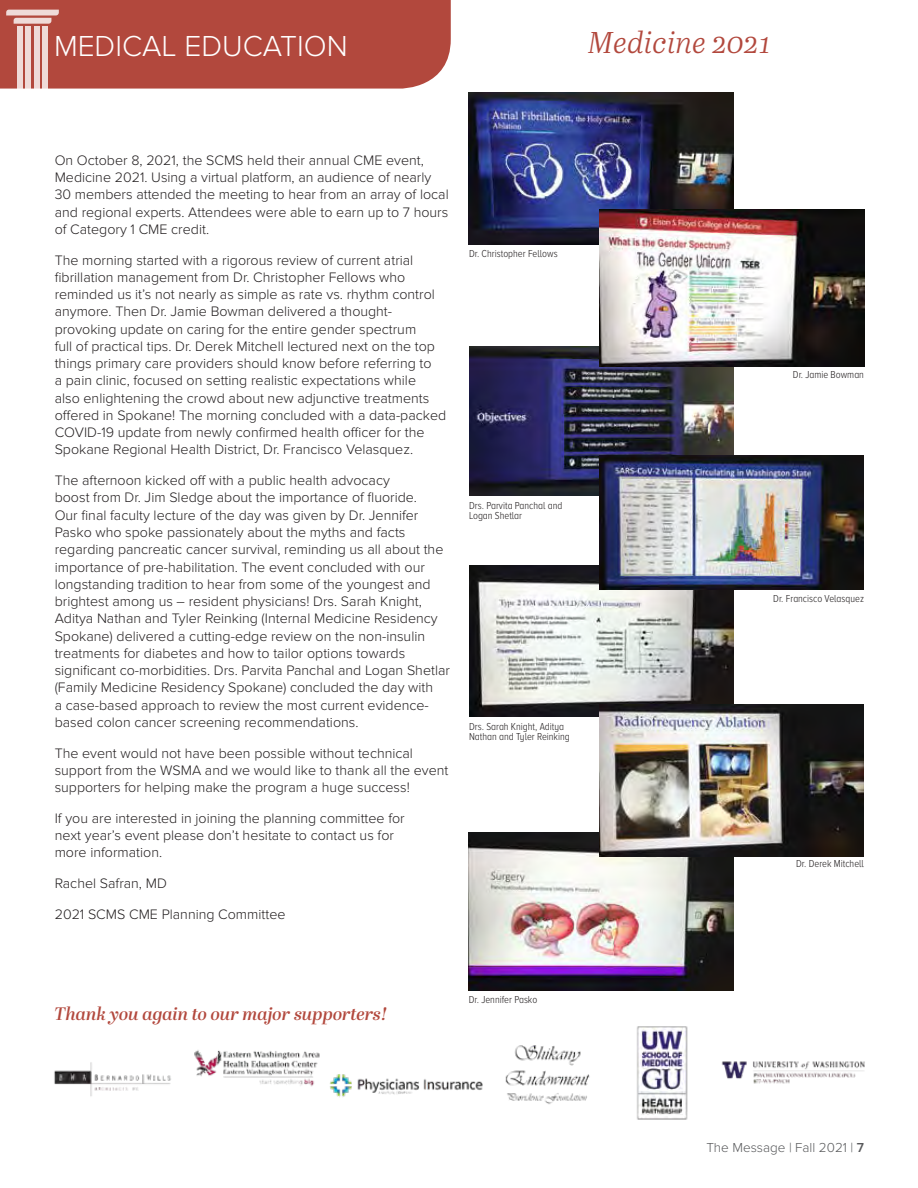
<style>
.page{position:relative;width:918px;height:1188px;background:#fff}
.page>*{position:absolute;margin:0;border:0;box-sizing:border-box;transform-origin:0 0}
.t1{font:300 30px "Proxima Nova";color:#fff}
.t2{font:italic 30px "Abril Text Lt";color:#b2483d}
.t3{font:italic 600 18px "Abril Display";color:#b2483d}
.t4{font:300 14.25px/17.2px "Proxima Nova";color:#231f20}
.t5{font:300 13.5px "Proxima Nova";color:#58595b}
.t6{font:300 10.5px/10.1px "Proxima Nova A Cond";color:#231f20}
.s1{font-weight:600}
</style>
<div class="page">
<img style="left:469px;top:833px;width:264px;height:157px">
<img style="left:469px;top:565px;width:265px;height:151px">
<img style="left:469px;top:346px;width:265px;height:149px">
<svg style="left:0;top:0;width:451px;height:89px;background:#b65248"></svg>
<img style="left:54px;top:1050px;width:427px;height:47px">
<img style="left:469px;top:93px;width:265px;height:151px">
<img style="left:600px;top:456px;width:264px;height:134px">
<img style="left:599px;top:704px;width:265px;height:153px">
<img style="left:481px;top:1026px;width:384px;height:94px">
<img style="left:599px;top:209px;width:265px;height:158px">
<h1 class="t1" style="left:54px;top:29px;width:295px">MEDICAL EDUCATION</h1>
<h1 class="t2" style="left:588px;top:21px;width:185px">Medicine 2021</h1>
<p class="t4" style="left:55px;top:152px;width:396px">On October 8, 2021, the SCMS held their annual CME event, Medicine 2021. Using a virtual platform, an audience of nearly 30 members attended the meeting to hear from an array of local and regional experts. Attendees were able to earn up to 7 hours of Category 1 CME credit.</p>
<p class="t4" style="left:55px;top:251px;width:393px">The morning started with a rigorous review of current atrial fibrillation management from Dr. Christopher Fellows who reminded us it’s not nearly as simple as rate vs. rhythm control anymore. Then Dr. Jamie Bowman delivered a thought&shy;provoking update on caring for the entire gender spectrum<br>full of practical tips. Dr. Derek Mitchell lectured next on the top things primary care providers should know before referring to<br>a pain clinic, focused on setting realistic expectations while<br>also enlightening the crowd about new adjunctive treatments offered in Spokane! The morning concluded with a data-packed COVID-19 update from newly confirmed health officer for the Spokane Regional Health District, Dr. Francisco Velasquez.</p>
<p class="t4" style="left:55px;top:472px;width:397px">The afternoon kicked off with a public health advocacy<br>boost from Dr. Jim Sledge about the importance of fluoride.<br>Our final faculty lecture of the day was given by Dr. Jennifer Pasko who spoke passionately about the myths and facts regarding pancreatic cancer survival, reminding us all about the importance of pre-habilitation. The event concluded with our longstanding tradition to hear from some of the youngest and brightest among us – resident physicians! Drs. Sarah Knight, Aditya Nathan and Tyler Reinking (Internal Medicine Residency Spokane) delivered a cutting-edge review on the non-insulin treatments for diabetes and how to tailor options towards significant co-morbidities. Drs. Parvita Panchal and Logan Shetlar (Family Medicine Residency Spokane) concluded the day with<br>a case-based approach to review the most current evidence&shy;based colon cancer screening recommendations.</p>
<p class="t4" style="left:55px;top:744px;width:395px">The event would not have been possible without technical support from the WSMA and we would like to thank all the event supporters for helping make the program a huge success!</p>
<p class="t4" style="left:55px;top:810px;width:352px">If you are interested in joining the planning committee for next year’s event please don’t hesitate to contact us for more information.</p>
<p class="t4" style="left:55px;top:868px;width:232px;line-height:30.8px">Rachel Safran, MD<br>2021 SCMS CME Planning Committee</p>
<p class="t6" style="left:469px;top:248px;width:90px">Dr. Christopher Fellows</p>
<p class="t6" style="left:469px;top:500px;width:95px">Drs. Parvita Panchal and<br>Logan Shetlar</p>
<p class="t6" style="left:469px;top:722px;width:102px">Drs. Sarah Knight, Aditya<br>Nathan and Tyler Reinking</p>
<p class="t3" style="left:54px;top:1001px;width:335px">Thank you again to our major supporters!</p>
<p class="t6" style="left:469px;top:995px;width:70px">Dr. Jennifer Pasko</p>
<p class="t6" style="left:793px;top:370px;width:73px">Dr. Jamie Bowman</p>
<p class="t6" style="left:773px;top:594px;width:92px">Dr. Francisco Velasquez</p>
<p class="t6" style="left:796px;top:859px;width:69px">Dr. Derek Mitchell</p>
<p class="t5" style="left:706px;top:1140px;width:159px">The Message | Fall 2021 | <span class="s1">7</span></p>
</div>
